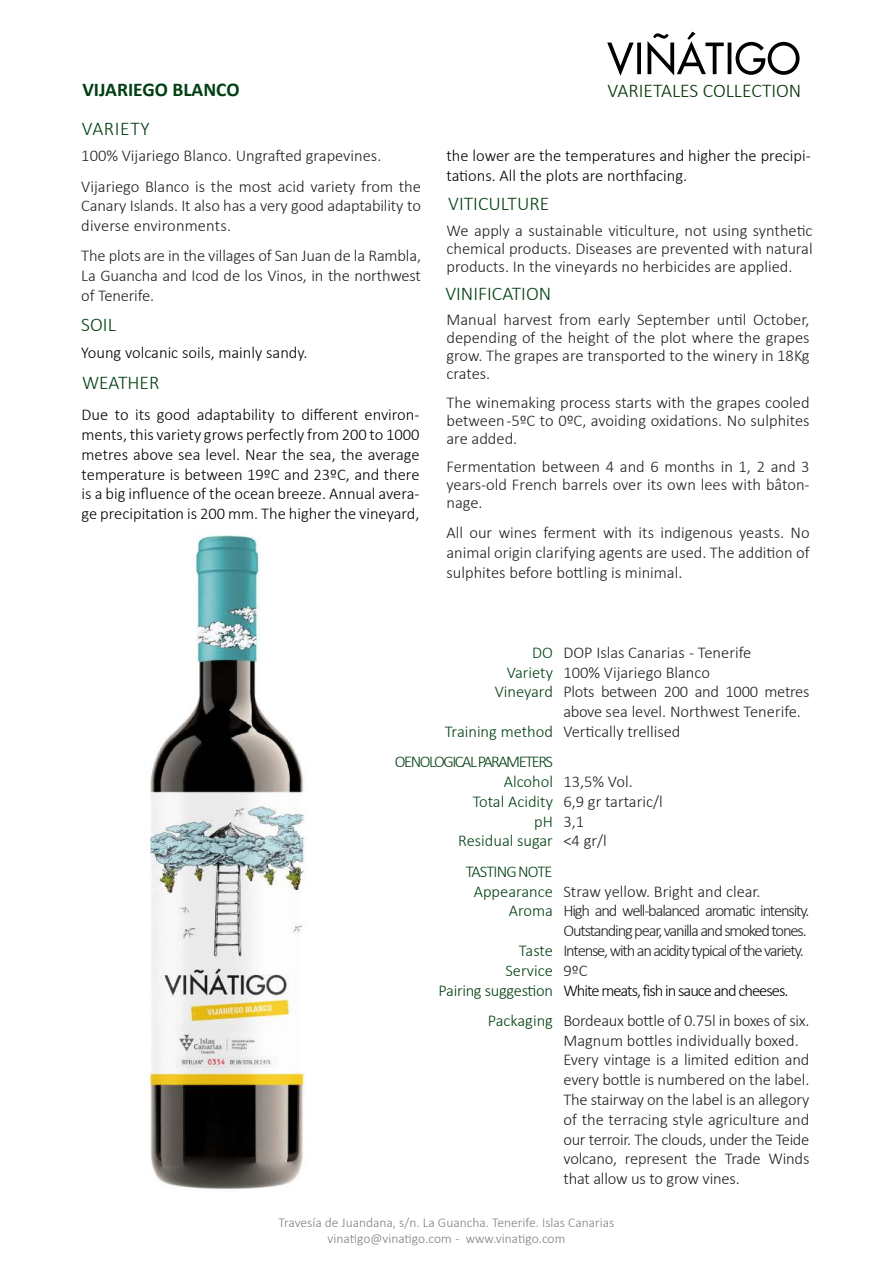
<style>
.page{position:relative;width:893px;height:1263px;background:#fff}
.page>*{position:absolute;margin:0;border:0;box-sizing:border-box;transform-origin:0 0}
.t1{font:300 19.5px "Calibri";color:#003f12}
.t2{font:300 19.5px "Calibri";color:#003100}
.t3{font:700 19.5px "Calibri";color:#003f12}
.t4{font:300 19.5px "Calibri";letter-spacing:.03em;color:#003f12}
.t5{font:300 16.5px/19.8px "Calibri";letter-spacing:-.01em;color:#231f20;text-align:justify}
.t6{font:300 16.5px/19.8px "Calibri";color:#000;text-align:justify}
.t7{font:300 16.5px/19.8px "Calibri";letter-spacing:-.07em;color:#231f20}
.t8{font:300 16.5px/19.8px "Calibri";color:#003f12;text-align:right}
.t9{font:300 16.5px/30.3px "Calibri";letter-spacing:-.09em;color:#003f12;text-align:right}
.t10{font:300 16.5px "Calibri";letter-spacing:-.06em;color:#000}
.t11{font:300 16.5px/19.8px "Calibri";letter-spacing:-.02em;color:#003f12;text-align:right}
.t12{font:300 13.5px/16.2px "Calibri";color:#7e8083;text-align:center}
</style>
<div class="page">
<img style="left:144px;top:530px;width:163px;height:659px">
<svg style="left:607px;top:32px;width:193px;height:44px"></svg>
<p class="t3" style="left:82px;top:76px;width:159px">VIJARIEGO BLANCO</p>
<p class="t2" style="left:608px;top:79px;width:195px">VARIETALES COLLECTION</p>
<p class="t4" style="left:82px;top:116px;width:69px">VARIETY</p>
<p class="t5" style="left:81px;top:140px;width:341px;line-height:30.3px">100% Vijariego Blanco. Ungrafted grapevines.<br>Vijariego Blanco is the most acid variety from the</p>
<p class="t5" style="left:81px;top:196px;width:341px">Canary Islands. It also has a very good adaptability to diverse environments.</p>
<p class="t5" style="left:81px;top:246px;width:341px">The plots are in the villages of San Juan de la Rambla, La Guancha and Icod de los Vinos, in the northwest of Tenerife.</p>
<p class="t1" style="left:81px;top:312px;width:36px">SOIL</p>
<p class="t6" style="left:81px;top:342px;width:228px">Young volcanic soils, mainly sandy.</p>
<p class="t1" style="left:82px;top:370px;width:79px">WEATHER</p>
<p class="t6" style="left:82px;top:405px;width:339px">Due to its good adaptability to different environ&shy;ments, this variety grows perfectly from 200 to 1000 metres above sea level. Near the sea, the average temperature is between 19ºC and 23ºC, and there is a big influence of the ocean breeze. Annual avera&shy;ge precipitation is 200 mm. The higher the vineyard,</p>
<p class="t6" style="left:446px;top:146px;width:366px">the lower are the temperatures and higher the precipi&shy;tations. All the plots are northfacing.</p>
<p class="t1" style="left:448px;top:191px;width:103px">VITICULTURE</p>
<p class="t5" style="left:446px;top:221px;width:368px;line-height:18px">We apply a sustainable viticulture, not using synthetic chemical products. Diseases are prevented with natural products. In the vineyards no herbicides are applied.</p>
<p class="t1" style="left:445px;top:281px;width:107px">VINIFICATION</p>
<p class="t5" style="left:446px;top:310px;width:365px;line-height:18px">Manual harvest from early September until October, depending of the height of the plot where the grapes grow. The grapes are transported to the winery in 18Kg crates.</p>
<p class="t5" style="left:446px;top:393px;width:365px;line-height:18px">The winemaking process starts with the grapes cooled between -5ºC to 0ºC, avoiding oxidations. No sulphites are added.</p>
<p class="t5" style="left:446px;top:457px;width:365px;line-height:18px">Fermentation between 4 and 6 months in 1, 2 and 3 years-old French barrels over its own lees with bâton&shy;nage.</p>
<p class="t5" style="left:446px;top:523px;width:365px">All our wines ferment with its indigenous yeasts. No animal origin clarifying agents are used. The addition of sulphites before bottling is minimal.</p>
<p class="t5" style="left:563px;top:642px;width:247px;text-align:left">DOP Islas Canarias - Tenerife<br>100% Vijariego Blanco<br>Plots between 200 and 1000 metres above sea level. Northwest Tenerife.<br>Vertically trellised</p>
<p class="t5" style="left:563px;top:771px;width:101px;text-align:left">13,5% Vol.<br>6,9 gr tartaric/l<br>3,1<br>&lt;4 gr/l</p>
<p class="t7" style="left:563px;top:881px;width:248px">Straw yellow. Bright and clear.<br>High and well-balanced aromatic intensity.<br>Outstanding pear, vanilla and smoked tones.<br>Intense, with an acidity typical of the variety.<br>9ºC</p>
<p class="t10" style="left:563px;top:980px;width:227px">White meats, fish in sauce and cheeses.</p>
<p class="t5" style="left:563px;top:1010px;width:248px;text-align:left">Bordeaux bottle of 0.75l in boxes of six.<br>Magnum bottles individually boxed.<br>Every vintage is a limited edition and every bottle is numbered on the label.<br>The stairway on the label is an allegory of the terracing style agriculture and our terroir. The clouds, under the Teide volcano, represent the Trade Winds that allow us to grow vines.</p>
<p class="t12" style="left:279px;top:1214px;width:337px">Travesía de Juandana, s/n. La Guancha. Tenerife. Islas Canarias vinatigo@vinatigo.com - www.vinatigo.com</p>
<p class="t8" style="left:495px;top:642px;width:60px">DO<br>Variety<br>Vineyard</p>
<p class="t9" style="left:395px;top:716px;width:159px">Training method<br>OENOLOGICAL PARAMETERS</p>
<p class="t8" style="left:458px;top:771px;width:96px">Alcohol<br>Total Acidity pH<br>Residual sugar</p>
<p class="t8" style="left:466px;top:861px;width:15px">Tasting</p>
<p class="t8" style="left:518px;top:861px;width:9px">note</p>
<p class="t8" style="left:474px;top:881px;width:81px">Appearance</p>
<p class="t8" style="left:509px;top:901px;width:46px">Aroma</p>
<p class="t11" style="left:439px;top:940px;width:116px">Taste<br>Service<br>Pairing suggestion</p>
<p class="t8" style="left:488px;top:1010px;width:67px">Packaging</p>
</div>
